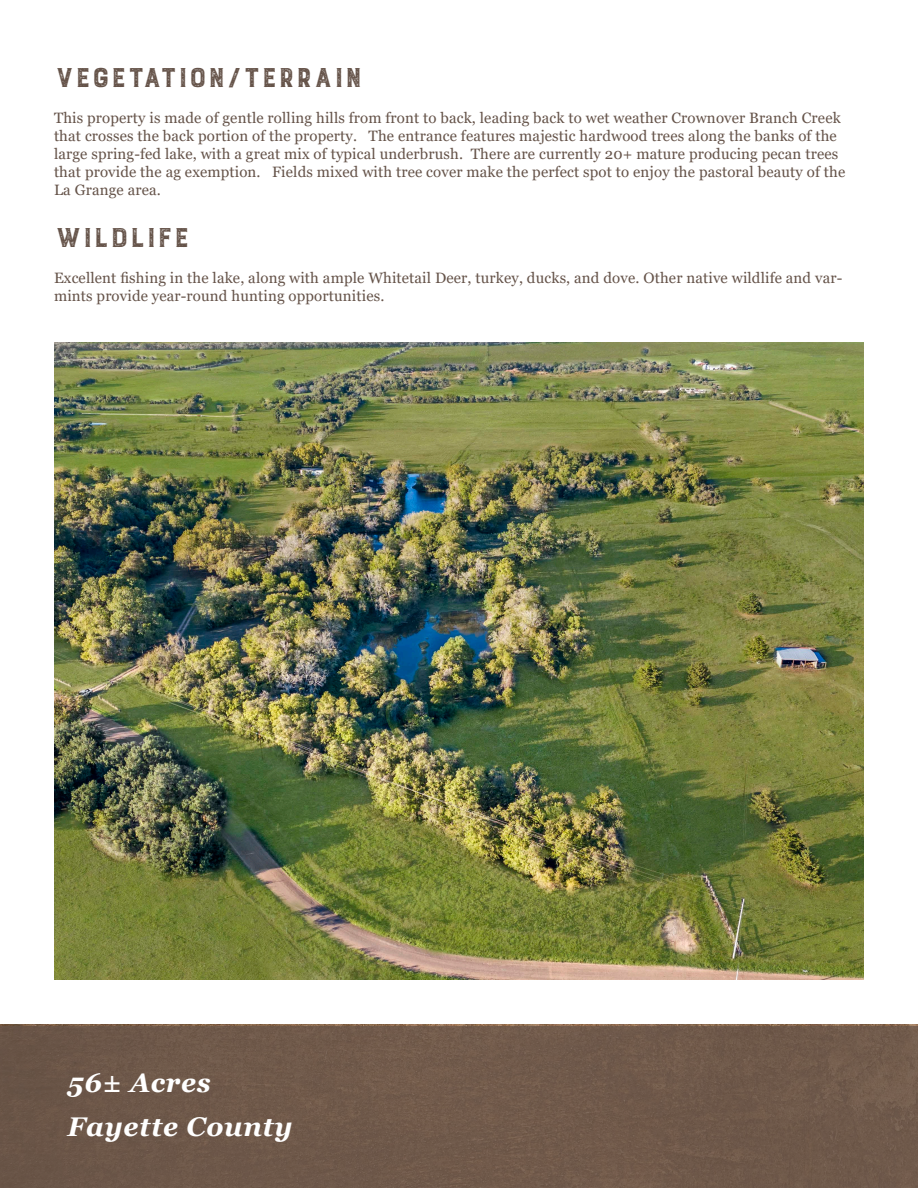
<style>
.page{position:relative;width:918px;height:1188px;background:#fff}
.page>*{position:absolute;margin:0;border:0;box-sizing:border-box;transform-origin:0 0}
.t1{font:300 36px "Burford Rustic";color:#655349}
.t2{font:italic 700 27px/43.5px "Georgia";letter-spacing:.025em;color:#fff}
.t3{font:15px/18px "Georgia";letter-spacing:.01em;color:#655349}
</style>
<div class="page">
<div style="left:0;top:1027px;width:918px;height:161px;background:#6f594a"></div>
<img style="left:54px;top:342px;width:810px;height:637px">
<p class="t1" style="left:54px;top:59px;width:310px">vegetation/terrain</p>
<p class="t3" style="left:54px;top:109px;width:793px">This property is made of gentle rolling hills from front to back, leading back to wet weather Crownover Branch Creek that crosses the back portion of the property. The entrance features majestic hardwood trees along the banks of the large spring-fed lake, with a great mix of typical underbrush. There are currently 20+ mature producing pecan trees that provide the ag exemption. Fields mixed with tree cover make the perfect spot to enjoy the pastoral beauty of the La Grange area.</p>
<p class="t1" style="left:54px;top:219px;width:137px">wildlife</p>
<p class="t3" style="left:54px;top:269px;width:790px">Excellent fishing in the lake, along with ample Whitetail Deer, turkey, ducks, and dove. Other native wildlife and var&shy;mints provide year-round hunting opportunities.</p>
<h2 class="t2" style="left:68px;top:1061px;width:227px">56± Acres<br>Fayette County</h2>
</div>
